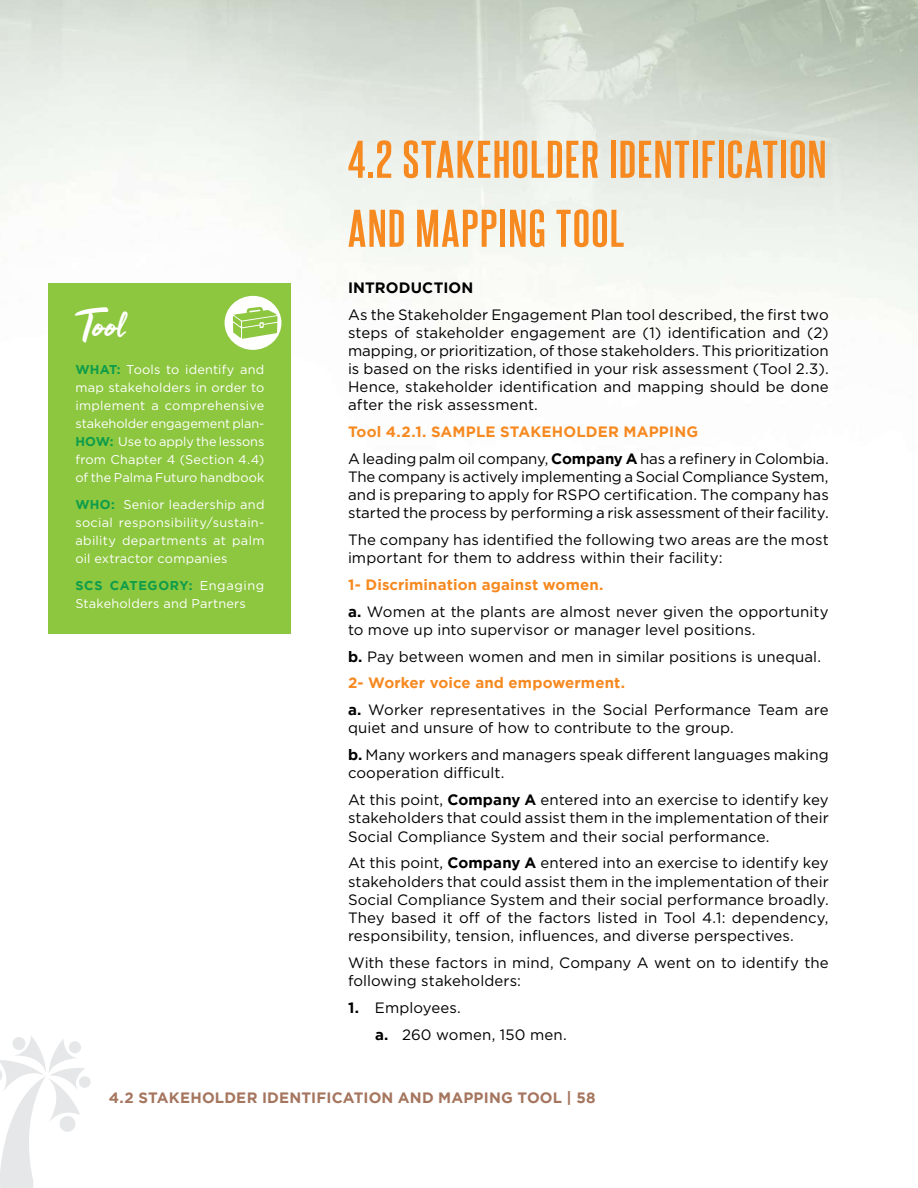
<style>
.page{position:relative;width:918px;height:1188px;background:#fff}
.page>*{position:absolute;margin:0;border:0;box-sizing:border-box;transform-origin:0 0}
.t1{font:700 45px/69px "Steelfish Rg";letter-spacing:.02em;color:#f68920;scale:1.2 1}
.t2{font:45px "Mak Dah";color:#fff}
.t3{font:15px/18px "Gotham";letter-spacing:.005em;color:#000}
.t4{font:700 15px "Gotham";letter-spacing:.01em;color:#a5755e}
.t5{font:700 15px "Gotham";letter-spacing:.01em;color:#000}
.t6{font:12.75px/18px "Gotham";letter-spacing:.015em;color:#fff;text-align:justify}
.s1{font-weight:700;color:#0d9c4a}
.s2{font-weight:700;color:#f68920}
.s3{font-weight:700}
</style>
<div class="page">
<img style="left:0;top:0;width:918px;height:328px">
<div style="left:48px;top:284px;width:243px;height:350px;background:#8dc63f"></div>
<div style="left:225px;top:296px;width:56px;height:54px;background:#fff;border-radius:50%"></div>
<svg style="left:233px;top:307px;width:44px;height:32px"></svg>
<svg style="left:0;top:1036px;width:91px;height:152px"></svg>
<h1 class="t2" style="left:75px;top:301px;width:51px">Tool</h1>
<p class="t6" style="left:75px;top:360px;width:191px"><span class="s1">WHAT:</span> Tools to identify and map stakeholders in order to implement a comprehensive stakeholder engagement plan-<span class="s1">HOW:</span> Use to apply the lessons from Chapter 4 (Section 4.4) of the Palma Futuro handbook</p>
<p class="t6" style="left:75px;top:495px;width:191px"><span class="s1">WHO:</span> Senior leadership and social responsibility/sustain&shy;ability departments at palm oil extractor companies</p>
<p class="t6" style="left:75px;top:576px;width:190px"><span class="s1">SCS CATEGORY:</span> Engaging<br>Stakeholders and Partners</p>
<h1 class="t1" style="left:348px;top:121px;width:400px">4.2 STAKEHOLDER IDENTIFICATION<br>AND MAPPING TOOL</h1>
<p class="t5" style="left:348px;top:279px;width:127px">INTRODUCTION</p>
<p class="t3" style="left:348px;top:305px;width:482px;text-align:justify">As the Stakeholder Engagement Plan tool described, the first two steps of stakeholder engagement are (1) identification and (2) mapping, or prioritization, of those stakeholders. This prioritization is based on the risks identified in your risk assessment (Tool 2.3).<br>Hence, stakeholder identification and mapping should be done after the risk assessment.</p>
<p class="t3" style="left:348px;top:417px;width:482px;line-height:27px"><span class="s2">Tool 4.2.1. SAMPLE STAKEHOLDER MAPPING<br></span>A leading palm oil company, <span class="s3">Company A</span> has a refinery in Colombia.</p>
<p class="t3" style="left:348px;top:467px;width:482px;text-align:justify">The company is actively implementing a Social Compliance System, and is preparing to apply for RSPO certification. The company has started the process by performing a risk assessment of their facility.</p>
<p class="t3" style="left:348px;top:530px;width:482px">The company has identified the following two areas are the most important for them to address within their facility:</p>
<p class="t3" style="left:348px;top:570px;width:482px;line-height:27px"><span class="s2">1- Discrimination against women.<br></span><span class="s3">a.</span> Women at the plants are almost never given the opportunity</p>
<p class="t3" style="left:348px;top:615px;width:482px;line-height:27px">to move up into supervisor or manager level positions.<br><span class="s3">b.</span> Pay between women and men in similar positions is unequal.<br><span class="s2">2- Worker voice and empowerment.<br></span><span class="s3">a.</span> Worker representatives in the Social Performance Team are</p>
<p class="t3" style="left:348px;top:714px;width:482px;line-height:27px">quiet and unsure of how to contribute to the group.<br><span class="s3">b.</span> Many workers and managers speak different languages making</p>
<p class="t3" style="left:348px;top:759px;width:482px;line-height:27px">cooperation difficult.<br>At this point, <span class="s3">Company A</span> entered into an exercise to identify key</p>
<p class="t3" style="left:348px;top:809px;width:482px">stakeholders that could assist them in the implementation of their<br>Social Compliance System and their social performance.</p>
<p class="t3" style="left:348px;top:854px;width:482px;text-align:justify">At this point, <span class="s3">Company A</span> entered into an exercise to identify key stakeholders that could assist them in the implementation of their Social Compliance System and their social performance broadly.<br>They based it off of the factors listed in Tool 4.1: dependency, responsibility, tension, influences, and diverse perspectives.</p>
<p class="t3" style="left:348px;top:953px;width:482px">With these factors in mind, Company A went on to identify the following stakeholders:</p>
<p class="t3" style="left:375px;top:993px;width:193px;line-height:27px;text-indent:-27px"><span class="s3">1.</span> Employees.<br><span class="s3">a.</span> 260 women, 150 men.</p>
<p class="t4" style="left:109px;top:1089px;width:52px">4.2 Stakeholder</p>
<p class="t4" style="left:262px;top:1089px;width:9px">Identification</p>
<p class="t4" style="left:398px;top:1089px;width:9px">and</p>
<p class="t4" style="left:438px;top:1089px;width:20px">Mapping</p>
<p class="t4" style="left:517px;top:1089px;width:80px">TOOL | 58</p>
</div>
